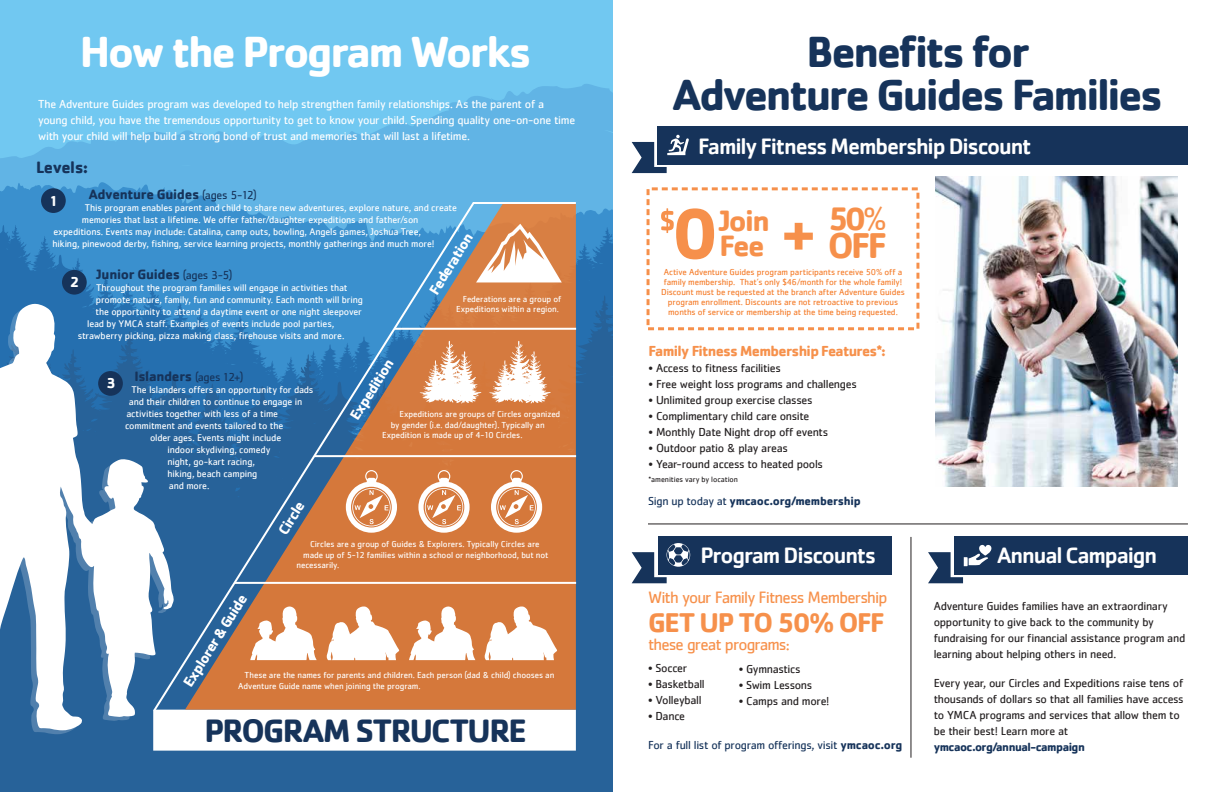
<style>
.page{position:relative;width:1224px;height:792px;background:#fff}
.page>*{position:absolute;margin:0;border:0;box-sizing:border-box;transform-origin:0 0}
.t1{font:700 45px/43px "Cachet";letter-spacing:-.055em;color:#16335a;text-align:center}
.t2{font:700 45px "Cachet";letter-spacing:-.06em;color:#fff}
.t3{font:700 37px "Cachet";color:#f57d2b}
.t4{font:700 33.5px "Cachet";color:#f57d2b}
.t5{font:700 33.4px "Cachet";letter-spacing:-.05em;color:#16335a}
.t6{font:700 30.4px/25.6px "Cachet";letter-spacing:-.05em;color:#f57d2b}
.t7{font:700 28px "Cachet";letter-spacing:-.05em;color:rgb(245 125 43/.85)}
.t8{font:500 23px "Cachet";letter-spacing:-.05em;color:#fff}
.t9{font:17px "Cachet";letter-spacing:-.05em;color:rgb(245 125 43/.85)}
.t10{font:700 17px "Cachet";letter-spacing:-.025em;color:#16335a}
.t11{font:700 15px "Cachet";color:#fff}
.t12{font:700 15px "Cachet";letter-spacing:-.045em;color:rgb(245 125 43/.85)}
.t13{font:700 14px "Cachet";letter-spacing:-.02em;color:#16335a}
.t14{font:12px/16px "Cachet";letter-spacing:-.025em;color:#231f20}
.t15{font:12px/16px "Cachet";letter-spacing:-.025em;color:#fff}
.t16{font:12px "Cachet";letter-spacing:-.025em;color:#16335a}
.t17{font:700 12px "Cachet";letter-spacing:-.02em;color:#16335a}
.t18{font:700 12px "Cachet";letter-spacing:-.04em;color:#16335a}
.t19{font:10px "Cachet";letter-spacing:-.015em;color:#fff}
.t20{font:9px/10.8px "Cachet";letter-spacing:-.01em;color:#fff;text-align:right}
.t21{font:9px/10px "Cachet";letter-spacing:-.01em;color:#f57d2b;text-align:center}
.t22{font:8px "Cachet";letter-spacing:-.005em;color:#231f20}
.s1{font-weight:400;font-size:12px}
.s2{font-weight:400}
.s3{font-weight:700}
</style>
<div class="page">
<div style="left:0;top:0;width:612px;height:532px;background:#71c8f1"></div>
<svg style="left:0;top:84px;width:612px;height:96px;fill:#61b4e5"></svg>
<svg style="left:0;top:180px;width:612px;height:44px;fill:#61b4e5"></svg>
<div style="left:0;top:533px;width:612px;height:259px;background:#276299"></div>
<div style="left:658px;top:536px;width:234px;height:39px;background:#16335a"></div>
<div style="left:954px;top:536px;width:234px;height:39px;background:#16335a"></div>
<div style="left:658px;top:127px;width:530px;height:38px;background:#16335a"></div>
<svg style="left:153px;top:714px;width:423px;height:37px"></svg>
<svg style="left:0;top:533px;width:174px;height:197px"></svg>
<svg style="left:151px;top:201px;width:427px;height:513px"></svg>
<hr style="left:235px;top:582px;width:341px;height:2px;background:#fff">
<svg style="left:250px;top:606px;width:67px;height:54px"></svg>
<svg style="left:327px;top:606px;width:72px;height:54px"></svg>
<svg style="left:409px;top:606px;width:66px;height:54px"></svg>
<svg style="left:485px;top:606px;width:72px;height:54px"></svg>
<svg style="left:0;top:224px;width:612px;height:309px"></svg>
<div style="left:41px;top:188px;width:25px;height:25px;background:#16335a;border-radius:50%"></div>
<div style="left:62px;top:270px;width:25px;height:25px;background:#16335a;border-radius:50%"></div>
<div style="left:98px;top:371px;width:25px;height:25px;background:#16335a;border-radius:50%"></div>
<img style="left:935px;top:176px;width:243px;height:311px">
<svg style="left:632px;top:543px;width:58px;height:40px"></svg>
<svg style="left:928px;top:544px;width:63px;height:39px"></svg>
<svg style="left:632px;top:135px;width:57px;height:38px"></svg>
<hr style="left:648px;top:524px;width:540px;height:1px;background:#231f20">
<hr style="left:911px;top:537px;width:1px;height:221px;background:#231f20">
<div style="left:647px;top:187px;width:272px;height:143px;border:3px dashed #f57d2b"></div>
<svg style="left:661px;top:208px;width:53px;height:51px"></svg>
<h1 class="t2" style="left:80px;top:31px;width:454px">How the Program Works</h1>
<h1 class="t1" style="left:673px;top:32px;width:492px">Benefits for<br>Adventure Guides Families</h1>
<h3 class="t8" style="left:698px;top:137px;width:335px">Family Fitness Membership Discount</h3>
<p class="t15" style="left:38px;top:97px;width:539px">The Adventure Guides program was developed to help strengthen family relationships. As the parent of a young child, you have the tremendous opportunity to get to know your child. Spending quality one-on-one time with your child will help build a strong bond of trust and memories that will last a lifetime.</p>
<h3 class="t10" style="left:36px;top:159px;width:54px">Levels:</h3>
<h3 class="t13" style="left:89px;top:188px;width:170px">Adventure Guides <span class="s1">(ages 5-12)</span></h3>
<p class="t19" style="left:85px;top:203px;width:374px">This program enables parent and child to share new adventures, explore nature, and create</p>
<p class="t19" style="left:82px;top:215px;width:338px">memories that last a lifetime. We offer father/daughter expeditions and father/son</p>
<p class="t19" style="left:54px;top:227px;width:369px">expeditions. Events may include: Catalina, camp outs, bowling, Angels games, Joshua Tree,</p>
<p class="t19" style="left:53px;top:239px;width:383px">hiking, pinewood derby, fishing, service learning projects, monthly gatherings and much more!</p>
<h3 class="t11" style="left:49px;top:193px;width:11px">1</h3>
<h3 class="t11" style="left:427px;top:289px;width:70px;rotate:-58deg">Federation</h3>
<h3 class="t13" style="left:97px;top:268px;width:137px">Junior Guides <span class="s1">(ages 3-5)</span></h3>
<p class="t19" style="left:96px;top:283px;width:253px">Throughout the program families will engage in activities that</p>
<p class="t19" style="left:96px;top:295px;width:269px">promote nature, family, fun and community. Each month will bring</p>
<p class="t19" style="left:96px;top:307px;width:268px">the opportunity to attend a daytime event or one night sleepover</p>
<p class="t19" style="left:87px;top:319px;width:249px">lead by YMCA staff. Examples of events include pool parties,</p>
<p class="t19" style="left:78px;top:331px;width:268px">strawberry picking, pizza making class, firehouse visits and more.</p>
<h3 class="t11" style="left:70px;top:275px;width:11px">2</h3>
<p class="t20" style="left:456px;top:294px;width:107px">Federations are a group of<br>Expeditions within a region.</p>
<h3 class="t11" style="left:106px;top:376px;width:11px">3</h3>
<h3 class="t13" style="left:134px;top:370px;width:110px">Islanders <span class="s1">(ages 12+)</span></h3>
<p class="t19" style="left:131px;top:385px;width:184px">The Islanders offers an opportunity for dads</p>
<p class="t19" style="left:129px;top:397px;width:175px">and their children to continue to engage in</p>
<p class="t19" style="left:126px;top:409px;width:153px">activities together with less of a time</p>
<p class="t19" style="left:125px;top:421px;width:160px">commitment and events tailored to the</p>
<p class="t19" style="left:150px;top:433px;width:133px">older ages. Events might include</p>
<p class="t19" style="left:168px;top:445px;width:104px">indoor skydiving, comedy</p>
<p class="t19" style="left:168px;top:457px;width:89px">night, go-kart racing,</p>
<p class="t19" style="left:168px;top:469px;width:91px">hiking, beach camping</p>
<p class="t19" style="left:169px;top:481px;width:42px">and more.</p>
<h3 class="t11" style="left:276px;top:529px;width:37px;rotate:-58deg">Circle</h3>
<h3 class="t11" style="left:348px;top:415px;width:70px;rotate:-58deg">Expedition</h3>
<p class="t20" style="left:399px;top:409px;width:162px">Expeditions are groups of Circles organized</p>
<p class="t20" style="left:391px;top:420px;width:155px">by gender (i.e. dad/daughter). Typically an</p>
<p class="t20" style="left:382px;top:430px;width:142px">Expedition is made up of 4-10 Circles.</p>
<p class="t20" style="left:310px;top:539px;width:231px">Circles are a group of Guides &amp; Explorers. Typically Circles are</p>
<p class="t20" style="left:303px;top:550px;width:247px">made up of 5-12 families within a school or neighborhood, but not</p>
<p class="t20" style="left:297px;top:560px;width:44px">necessarily.</p>
<h3 class="t11" style="left:181px;top:682px;width:108px;rotate:-58deg">Explorer &amp; Guide</h3>
<p class="t20" style="left:245px;top:670px;width:311px">These are the names for parents and children. Each person (dad &amp; child) chooses an</p>
<p class="t20" style="left:238px;top:681px;width:184px">Adventure Guide name when joining the program.</p>
<h3 class="t5" style="left:205px;top:715px;width:324px">PROGRAM STRUCTURE</h3>
<h3 class="t6" style="left:719px;top:209px;width:52px">Join<br>Fee</h3>
<h3 class="t4" style="left:827px;top:203px;width:61px">50<span class="s2">%</span></h3>
<h2 class="t3" style="left:782px;top:228px;width:107px"><sup>+</sup> OFF</h2>
<p class="t21" style="left:661px;top:267px;width:245px">Active Adventure Guides program participants receive 50% off a family membership. That’s only $46/month for the whole family!<br>Discount must be requested at the branch after Adventure Guides program enrollment. Discounts are not retroactive to previous months of service or membership at the time being requested.</p>
<h3 class="t12" style="left:649px;top:344px;width:239px">Family Fitness Membership Features*:</h3>
<p class="t14" style="left:649px;top:361px;width:210px">ï Access to fitness facilities<br>ï Free weight loss programs and challenges ï Unlimited group exercise classes<br>ï Complimentary child care onsite<br>ï Monthly Date Night drop off events<br>ï Outdoor patio &amp; play areas<br>ï Year-round access to heated pools</p>
<p class="t22" style="left:649px;top:476px;width:91px">*amenities vary by location</p>
<p class="t17" style="left:648px;top:496px;width:214px"><span class="s2">Sign up today at</span> ymcaoc.org/membership</p>
<h3 class="t8" style="left:700px;top:546px;width:178px">Program Discounts</h3>
<h3 class="t8" style="left:997px;top:546px;width:162px">Annual Campaign</h3>
<h3 class="t9" style="left:648px;top:589px;width:241px">With your Family Fitness Membership</h3>
<h3 class="t7" style="left:648px;top:610px;width:238px">GET UP TO 50% OFF</h3>
<h3 class="t9" style="left:648px;top:636px;width:144px">these great programs:</h3>
<p class="t14" style="left:648px;top:660px;width:58px">ï Soccer<br>ï Basketball ï Volleyball ï Dance</p>
<p class="t14" style="left:739px;top:661px;width:92px">ï Gymnastics<br>ï Swim Lessons<br>ï Camps and more!</p>
<p class="t16" style="left:648px;top:740px;width:256px">For a full list of program offerings, visit <span class="s3">ymcaoc.org</span></p>
<p class="t14" style="left:934px;top:598px;width:253px">Adventure Guides families have an extraordinary opportunity to give back to the community by fundraising for our financial assistance program and learning about helping others in need.</p>
<p class="t14" style="left:934px;top:675px;width:252px">Every year, our Circles and Expeditions raise tens of thousands of dollars so that all families have access to YMCA programs and services that allow them to be their best! Learn more at</p>
<p class="t18" style="left:934px;top:741px;width:153px">ymcaoc.org/annual-campaign</p>
</div>
